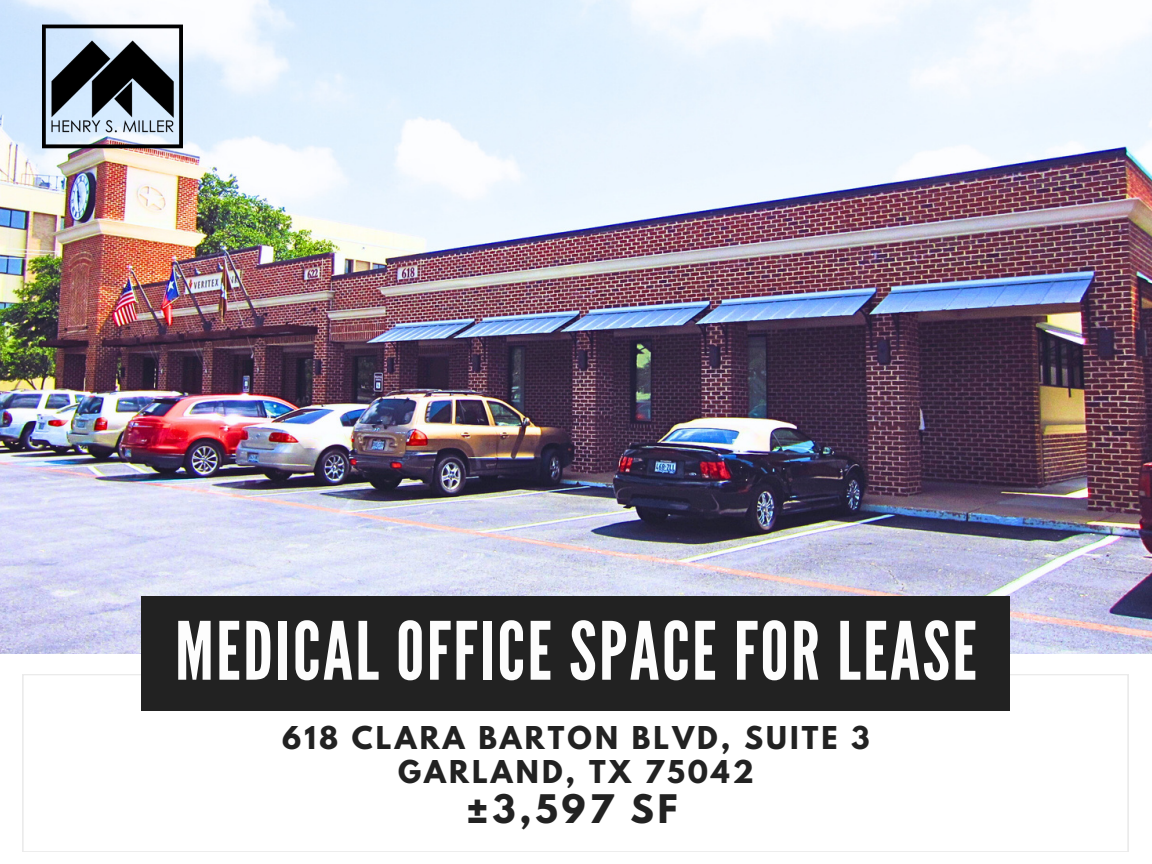
<style>
.page{position:relative;width:1152px;height:864px;background:#fff}
.page>*{position:absolute;margin:0;border:0;box-sizing:border-box;transform-origin:0 0}
.t1{font:80.1px "League Gothic";letter-spacing:.03em;color:#fdfdfd}
.t2{font:700 34.8px "League Spartan";color:#222}
.t3{font:700 27.9px "League Spartan";letter-spacing:.11em;color:#222}
</style>
<div class="page">
<svg style="left:23px;top:674px;width:1105px;height:178px"></svg>
<img style="left:0;top:0;width:1152px;height:654px">
<div style="left:142px;top:596px;width:868px;height:115px;background:#222"></div>
<img style="left:43px;top:17px;width:139px;height:139px">
<p class="t1" style="left:175px;top:605px;width:803px">MEDICAL OFFICE SPACE FOR LEASE</p>
<p class="t3" style="left:282px;top:724px;width:589px">618 CLARA BARTON BLVD, SUITE 3</p>
<p class="t3" style="left:398px;top:758px;width:357px">GARLAND, TX 75042</p>
<p class="t2" style="left:466px;top:791px;width:213px">±3,597 SF</p>
</div>
